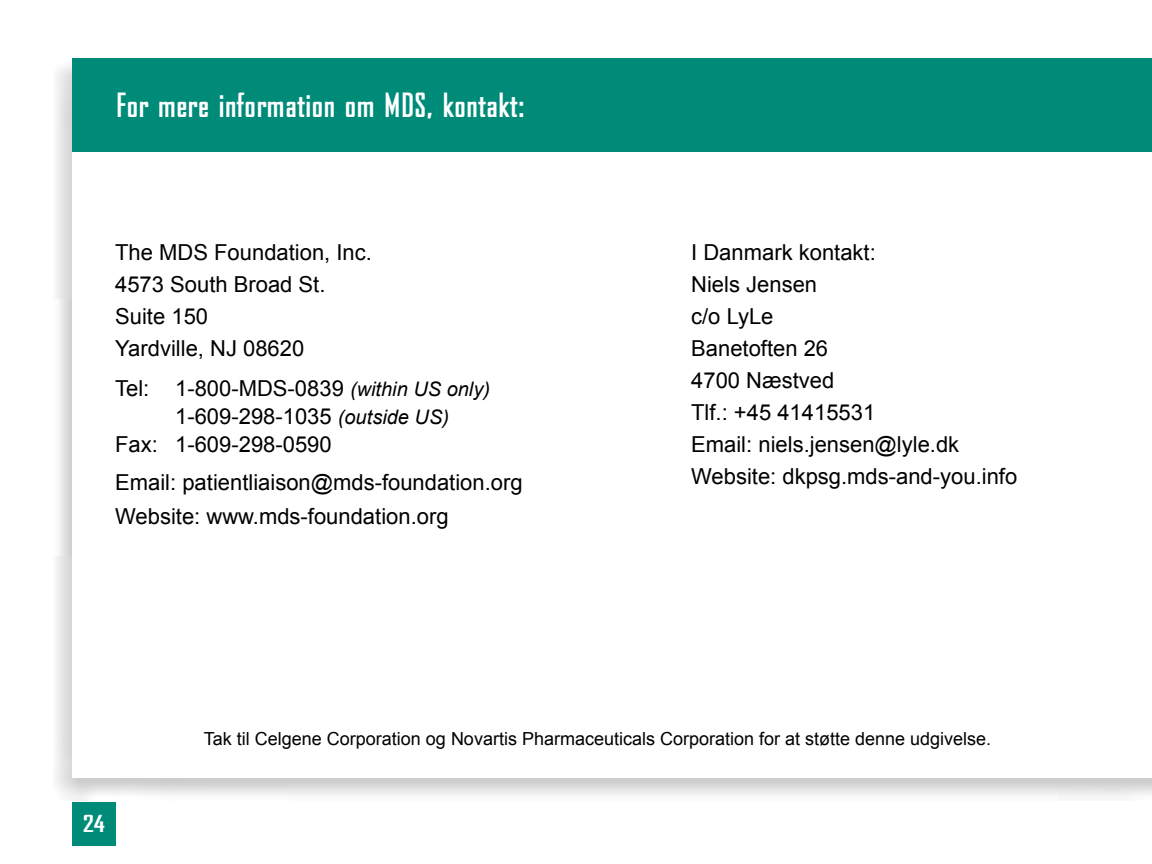
<style>
.page{position:relative;width:1152px;height:864px;background:#fff}
.page>*{position:absolute;margin:0;border:0;box-sizing:border-box;transform-origin:0 0}
.t1{font:700 32px "Bureau Agency";letter-spacing:.02em;color:#fff}
.t2{font:700 22.4px "Bureau Agency";color:#fff;scale:1.33 1}
.t3{font:22px/32px "Arial";color:#000}
.t4{font:18px "Arial";color:#000}
.s1{font-style:italic;font-size:20px}
</style>
<div class="page">
<div style="left:53px;top:58px;width:1099px;height:743px;background:#000;opacity:.2"></div>
<div style="left:72px;top:58px;width:1080px;height:720px;background:#fff"></div>
<div style="left:72px;top:802px;width:44px;height:44px;background:#008b79"></div>
<div style="left:72px;top:58px;width:1080px;height:93px;background:#008b79"></div>
<h1 class="t1" style="left:116px;top:88px;width:410px">For mere information om MDS, kontakt:</h1>
<p class="t3" style="left:115px;top:236px;width:258px">The MDS Foundation, Inc.<br>4573 South Broad St.<br>Suite 150<br>Yardville, NJ 08620</p>
<p class="t3" style="left:115px;top:372px;width:376px">Tel: 1-800-MDS-0839 <span class="s1">(within US only)</span></p>
<p class="t3" style="left:175px;top:400px;width:275px">1-609-298-1035 <span class="s1">(outside US)</span></p>
<p class="t3" style="left:115px;top:428px;width:218px">Fax: 1-609-298-0590</p>
<p class="t3" style="left:115px;top:465px;width:409px;line-height:34px">Email: patientliaison@mds-foundation.org<br>Website: www.mds-foundation.org</p>
<p class="t3" style="left:691px;top:236px;width:328px">I Danmark kontakt:<br>Niels Jensen<br>c/o LyLe<br>Banetoften 26<br>4700 Næstved<br>Tlf.: +45 41415531<br>Email: niels.jensen@lyle.dk<br>Website: dkpsg.mds-and-you.info</p>
<p class="t2" style="left:83px;top:811px;width:18px">24</p>
<p class="t4" style="left:204px;top:727px;width:789px">Tak til Celgene Corporation og Novartis Pharmaceuticals Corporation for at støtte denne udgivelse.</p>
</div>
